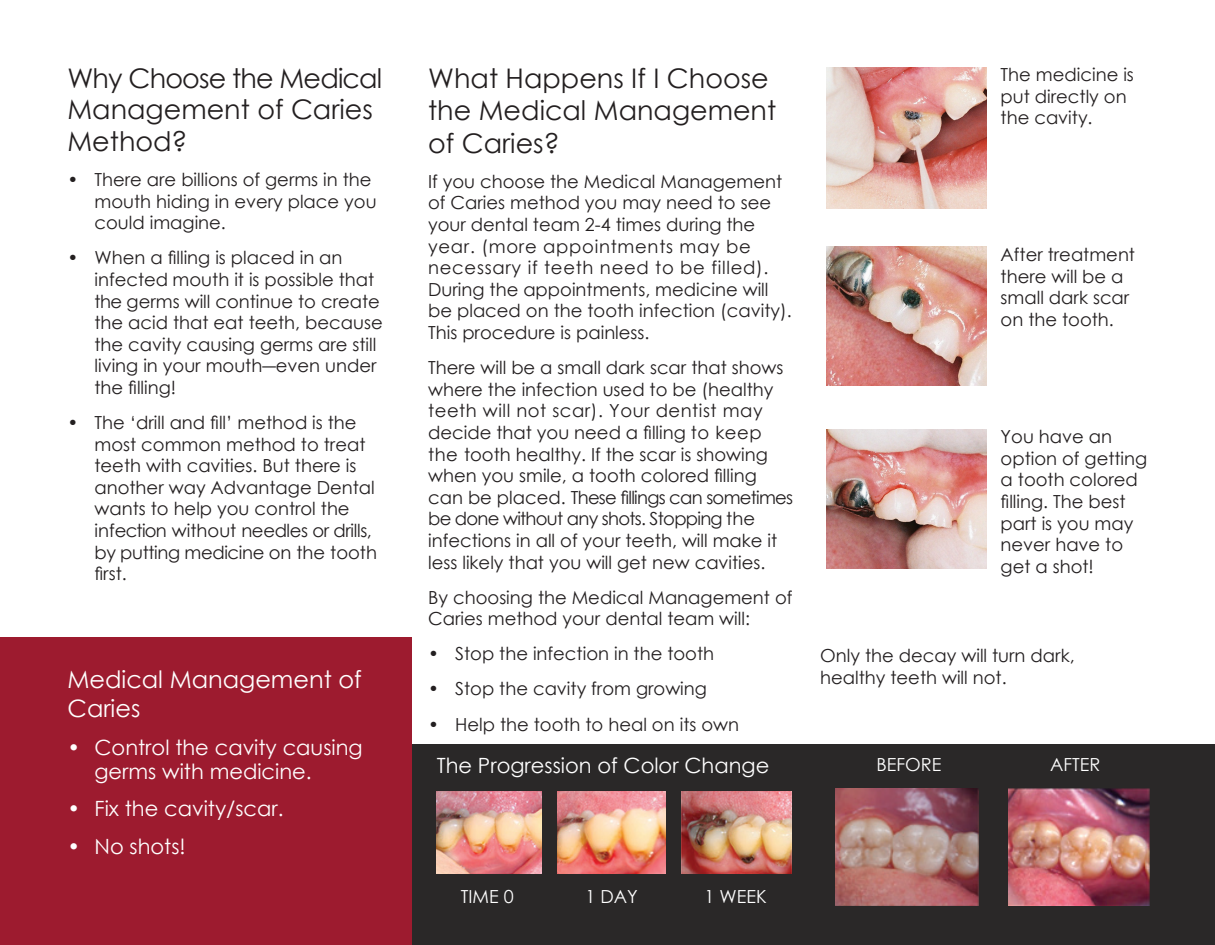
<style>
.page{position:relative;width:1215px;height:945px;background:#fff}
.page>*{position:absolute;margin:0;border:0;box-sizing:border-box;transform-origin:0 0}
.t1{font:27px/31.5px "Century Gothic";color:#231f20}
.t2{font:24px/28.8px "Century Gothic";color:#fff}
.t3{font:21px/24px "Century Gothic";color:#fff}
.t4{font:18px/21.6px "Century Gothic";color:#231f20}
.t5{font:18px "Century Gothic";color:#fff}
</style>
<div class="page">
<div style="left:405px;top:745px;width:810px;height:200px;background:#2a2828"></div>
<div style="left:0;top:638px;width:412px;height:307px;background:#9d1b2f"></div>
<img style="left:827px;top:68px;width:159px;height:140px">
<img style="left:827px;top:246px;width:159px;height:140px">
<img style="left:827px;top:430px;width:159px;height:139px">
<img style="left:437px;top:791px;width:355px;height:83px">
<div style="left:543px;top:790px;width:14px;height:122px;background:#2a2828"></div>
<div style="left:667px;top:777px;width:14px;height:122px;background:#2a2828"></div>
<img style="left:1008px;top:789px;width:142px;height:117px">
<img style="left:836px;top:789px;width:142px;height:117px">
<h1 class="t1" style="left:68px;top:62px;width:316px">Why Choose the Medical<br>Management of Caries<br>Method?</h1>
<p class="t4" style="left:94px;top:168px;width:284px;text-indent:-27px">• There are billions of germs in the mouth hiding in every place you could imagine.</p>
<p class="t4" style="left:94px;top:247px;width:290px;text-indent:-27px">• When a filling is placed in an infected mouth it is possible that the germs will continue to create the acid that eat teeth, because the cavity causing germs are still living in your mouth―even under the filling!</p>
<p class="t4" style="left:94px;top:411px;width:284px;text-indent:-27px">• The ‘drill and fill’ method is the most common method to treat teeth with cavities. But there is another way Advantage Dental wants to help you control the infection without needles or drills, by putting medicine on the tooth first.</p>
<h2 class="t2" style="left:68px;top:665px;width:296px">Medical Management of<br>Caries</h2>
<p class="t3" style="left:95px;top:735px;width:270px;text-indent:-27px">• Control the cavity causing germs with medicine.</p>
<p class="t3" style="left:68px;top:796px;width:218px">• Fix the cavity/scar.</p>
<p class="t3" style="left:68px;top:834px;width:120px">• No shots!</p>
<h1 class="t1" style="left:428px;top:62px;width:350px;line-height:32.4px">What Happens If I Choose the Medical Management of Caries?</h1>
<p class="t4" style="left:428px;top:170px;width:365px">If you choose the Medical Management of Caries method you may need to see your dental team 2-4 times during the year. (more appointments may be necessary if teeth need to be filled).<br>During the appointments, medicine will be placed on the tooth infection (cavity).<br>This procedure is painless.</p>
<p class="t4" style="left:428px;top:357px;width:367px">There will be a small dark scar that shows where the infection used to be (healthy teeth will not scar). Your dentist may decide that you need a filling to keep the tooth healthy. If the scar is showing when you smile, a tooth colored filling can be placed. These fillings can sometimes be done without any shots. Stopping the infections in all of your teeth, will make it less likely that you will get new cavities.</p>
<p class="t4" style="left:428px;top:586px;width:366px">By choosing the Medical Management of<br>Caries method your dental team will:</p>
<p class="t4" style="left:428px;top:643px;width:288px">• Stop the infection in the tooth</p>
<p class="t4" style="left:428px;top:678px;width:280px">• Stop the cavity from growing</p>
<p class="t4" style="left:428px;top:713px;width:312px">• Help the tooth to heal on its own</p>
<p class="t3" style="left:437px;top:754px;width:334px">The Progression of Color Change</p>
<p class="t4" style="left:1001px;top:64px;width:135px">The medicine is put directly on the cavity.</p>
<p class="t4" style="left:1001px;top:243px;width:136px">After treatment there will be a small dark scar on the tooth.</p>
<p class="t4" style="left:1001px;top:426px;width:148px">You have an option of getting a tooth colored filling. The best part is you may never have to get a shot!</p>
<p class="t4" style="left:820px;top:645px;width:256px">Only the decay will turn dark, healthy teeth will not.</p>
<p class="t5" style="left:877px;top:752px;width:66px">BEFORE</p>
<p class="t5" style="left:1050px;top:752px;width:52px">AFTER</p>
<p class="t5" style="left:461px;top:884px;width:54px">TIME 0</p>
<p class="t5" style="left:585px;top:884px;width:54px">1 DAY</p>
<p class="t5" style="left:705px;top:884px;width:64px">1 WEEK</p>
</div>
